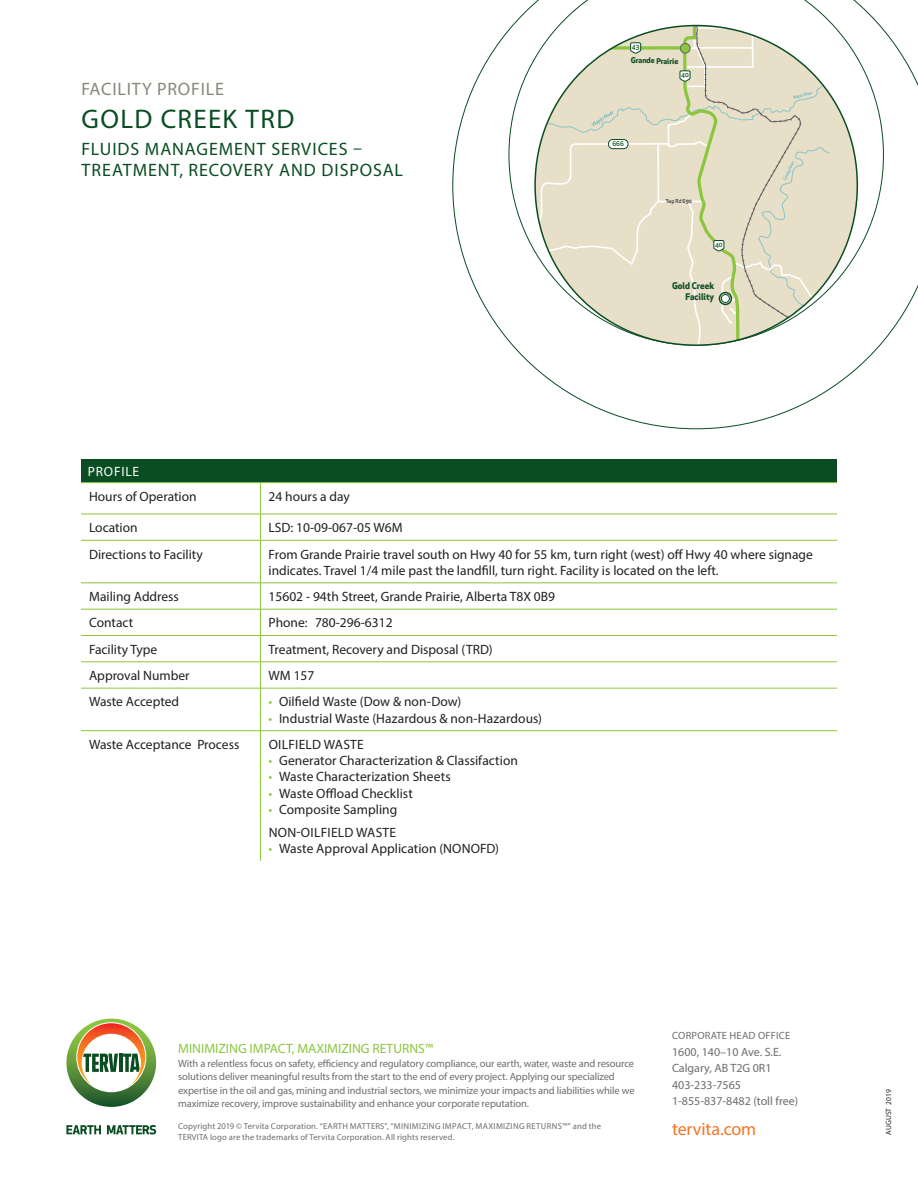
<style>
.page{position:relative;width:918px;height:1188px;background:#fff}
.page>*{position:absolute;margin:0;border:0;box-sizing:border-box;transform-origin:0 0}
.Head_Main{font:27px "Myriad Pro";letter-spacing:.05em;color:#0a4d22}
.Head_Main-2{font:18px "Myriad Pro";letter-spacing:.045em;color:#0a4d22}
.Head_Main-3{font:18px "Myriad Pro";letter-spacing:.045em;color:#88877d}
.t1{font:18px "Myriad Pro";letter-spacing:-.005em;color:#f57523}
.Table_Book{font:13.5px/16.2px "Myriad Pro";color:#231f20}
.Table_Medium{font:13.5px "Myriad Pro";color:#231f20}
.t2{font:13.5px "Myriad Pro";color:#8bc63e}
.Table_Book-2{font:13.5px "Myriad Pro";letter-spacing:.02em;color:#231f20}
.Table_Head{font:13.5px "Myriad Pro";letter-spacing:.06em;color:#fff}
.t3{font:12px/16.5px "Myriad Pro";color:#6c6d70}
.t4{font:10.5px/13.5px "Myriad Pro";letter-spacing:-.01em;color:#6c6d70}
.t5{font:10.5px "Myriad Pro";letter-spacing:.02em;color:#6c6d70}
.t6{font:700 9px/10.8px "Apex New";color:#0e4e26;text-align:right}
.t7{font:8.7px/10.5px "Myriad Pro";letter-spacing:.02em;color:#6c6d70}
.t8{font:700 7.8px "Apex New";letter-spacing:-.01em;color:#0e4e26}
.t9{font:7.5px "Myriad Pro";letter-spacing:.01em;color:#231f20}
.t10{font:500 6.45px "Apex New";color:#0e4e26}
.t11{font:500 5.1px "Apex New";color:#231f20}
.s1{color:#8bc63e}
</style>
<div class="page">
<svg style="left:66px;top:1125px;width:35px;height:9px"></svg>
<svg style="left:107px;top:1125px;width:49px;height:10px"></svg>
<svg style="left:66px;top:1019px;width:90px;height:88px"></svg>
<svg style="left:453px;top:29px;width:465px;height:400px"></svg>
<svg style="left:509px;top:0;width:375px;height:345px"></svg>
<svg style="left:535px;top:26px;width:322px;height:319px"></svg>
<div style="left:81px;top:459px;width:756px;height:23px;background:#0a4d22"></div>
<hr style="left:81px;top:482px;width:179px;height:1px;background:#8bc63e">
<hr style="left:260px;top:482px;width:577px;height:1px;background:#8bc63e">
<hr style="left:260px;top:483px;width:1px;height:31px;background:#8bc63e">
<hr style="left:81px;top:514px;width:179px;height:1px;background:#8bc63e">
<hr style="left:260px;top:514px;width:577px;height:1px;background:#8bc63e">
<svg style="left:260px;top:514px;width:1px;height:26px"></svg>
<hr style="left:81px;top:540px;width:179px;height:1px;background:#8bc63e">
<hr style="left:260px;top:540px;width:577px;height:1px;background:#8bc63e">
<hr style="left:260px;top:541px;width:1px;height:42px;background:#8bc63e">
<hr style="left:81px;top:583px;width:179px;height:1px;background:#8bc63e">
<hr style="left:260px;top:583px;width:577px;height:1px;background:#8bc63e">
<hr style="left:81px;top:609px;width:179px;height:1px;background:#8bc63e">
<hr style="left:260px;top:609px;width:577px;height:1px;background:#8bc63e">
<hr style="left:81px;top:635px;width:179px;height:1px;background:#8bc63e">
<hr style="left:260px;top:635px;width:577px;height:1px;background:#8bc63e">
<hr style="left:260px;top:662px;width:577px;height:1px;background:#8bc63e">
<svg style="left:260px;top:583px;width:1px;height:105px"></svg>
<hr style="left:260px;top:688px;width:1px;height:42px;background:#8bc63e">
<hr style="left:260px;top:731px;width:1px;height:130px;background:#8bc63e">
<hr style="left:81px;top:662px;width:179px;height:1px;background:#8bc63e">
<hr style="left:81px;top:688px;width:179px;height:1px;background:#8bc63e">
<hr style="left:260px;top:688px;width:577px;height:1px;background:#8bc63e">
<hr style="left:81px;top:730px;width:179px;height:1px;background:#8bc63e">
<hr style="left:260px;top:730px;width:577px;height:1px;background:#8bc63e">
<p class="t10" style="left:632px;top:42px;width:9px">43</p>
<p class="t8" style="left:631px;top:55px;width:49px">Grande Prairie</p>
<p class="Head_Main-3" style="left:81px;top:77px;width:144px">FACILITY PROFILE</p>
<p class="Head_Main" style="left:82px;top:103px;width:215px">GOLD CREEK TRD</p>
<p class="Head_Main-2" style="left:81px;top:138px;width:282px">FLUIDS MANAGEMENT SERVICES –</p>
<p class="Head_Main-2" style="left:81px;top:159px;width:323px">TREATMENT, RECOVERY AND DISPOSAL</p>
<p class="t10" style="left:612px;top:139px;width:13px">666</p>
<p class="t10" style="left:681px;top:70px;width:9px">40</p>
<p class="t11" style="left:666px;top:198px;width:28px">Twp Rd 690</p>
<p class="t10" style="left:715px;top:240px;width:9px">40</p>
<p class="t6" style="left:672px;top:280px;width:44px">Gold Creek<br>Facility</p>
<p class="Table_Head" style="left:88px;top:463px;width:53px">PROFILE</p>
<p class="Table_Medium" style="left:89px;top:488px;width:109px">Hours of Operation</p>
<p class="Table_Book" style="left:269px;top:488px;width:83px">24 hours a day</p>
<p class="Table_Medium" style="left:89px;top:519px;width:50px">Location</p>
<p class="Table_Book" style="left:269px;top:519px;width:136px">LSD: 10-09-067-05 W6M</p>
<p class="Table_Medium" style="left:89px;top:546px;width:115px">Directions to Facility</p>
<p class="Table_Book" style="left:269px;top:546px;width:546px">From Grande Prairie travel south on Hwy 40 for 55 km, turn right (west) off Hwy 40 where signage indicates. Travel 1/4 mile past the landfill, turn right. Facility is located on the left.</p>
<p class="Table_Medium" style="left:89px;top:588px;width:91px">Mailing Address</p>
<p class="Table_Book" style="left:269px;top:588px;width:288px">15602 - 94th Street, Grande Prairie, Alberta T8X 0B9</p>
<p class="Table_Medium" style="left:89px;top:615px;width:46px">Contact</p>
<p class="Table_Book" style="left:269px;top:615px;width:126px">Phone: 780-296-6312</p>
<p class="Table_Medium" style="left:89px;top:641px;width:70px">Facility Type</p>
<p class="Table_Book" style="left:269px;top:641px;width:226px">Treatment, Recovery and Disposal (TRD)</p>
<p class="Table_Medium" style="left:89px;top:667px;width:102px">Approval Number</p>
<p class="Table_Book" style="left:269px;top:667px;width:47px">WM 157</p>
<p class="Table_Medium" style="left:89px;top:694px;width:92px">Waste Accepted</p>
<p class="Table_Book" style="left:269px;top:694px;width:194px"><span class="s1">•</span> Oilfield Waste (Dow &amp; non-Dow)</p>
<p class="Table_Book" style="left:269px;top:710px;width:275px"><span class="s1">•</span> Industrial Waste (Hazardous &amp; non-Hazardous)</p>
<p class="Table_Medium" style="left:89px;top:736px;width:152px">Waste Acceptance Process</p>
<p class="Table_Book-2" style="left:269px;top:736px;width:97px">OILFIELD WASTE</p>
<p class="Table_Book" style="left:269px;top:752px;width:251px"><span class="s1">•</span> Generator Characterization &amp; Classifaction</p>
<p class="Table_Book" style="left:269px;top:768px;width:184px"><span class="s1">•</span> Waste Characterization Sheets</p>
<p class="Table_Book" style="left:269px;top:785px;width:146px"><span class="s1">•</span> Waste Offload Checklist</p>
<p class="Table_Book" style="left:269px;top:801px;width:130px"><span class="s1">•</span> Composite Sampling</p>
<p class="Table_Book-2" style="left:269px;top:824px;width:129px">NON-OILFIELD WASTE</p>
<p class="Table_Book" style="left:269px;top:840px;width:232px"><span class="s1">•</span> Waste Approval Application (NONOFD)</p>
<p class="t2" style="left:178px;top:1040px;width:257px">MINIMIZING IMPACT, MAXIMIZING RETURNS™</p>
<p class="t4" style="left:178px;top:1056px;width:458px">With a relentless focus on safety, efficiency and regulatory compliance, our earth, water, waste and resource solutions deliver meaningful results from the start to the end of every project. Applying our specialized expertise in the oil and gas, mining and industrial sectors, we minimize your impacts and liabilities while we maximize recovery, improve sustainability and enhance your corporate reputation.</p>
<p class="t7" style="left:178px;top:1121px;width:424px">Copyright 2019 © Tervita Corporation. “EARTH MATTERS”, “MINIMIZING IMPACT, MAXIMIZING RETURNS™” and the<br>TERVITA logo are the trademarks of Tervita Corporation. All rights reserved.</p>
<p class="t5" style="left:672px;top:1029px;width:120px">CORPORATE HEAD OFFICE</p>
<p class="t3" style="left:672px;top:1043px;width:128px">1600, 140–10 Ave. S.E.<br>Calgary, AB T2G 0R1<br>403-233-7565<br>1-855-837-8482 (toll free)</p>
<h2 class="t1" style="left:672px;top:1118px;width:86px">tervita.com</h2>
<p class="t9" style="left:884px;top:1135px;width:47px;rotate:-90deg">AUGUST 2019</p>
</div>
